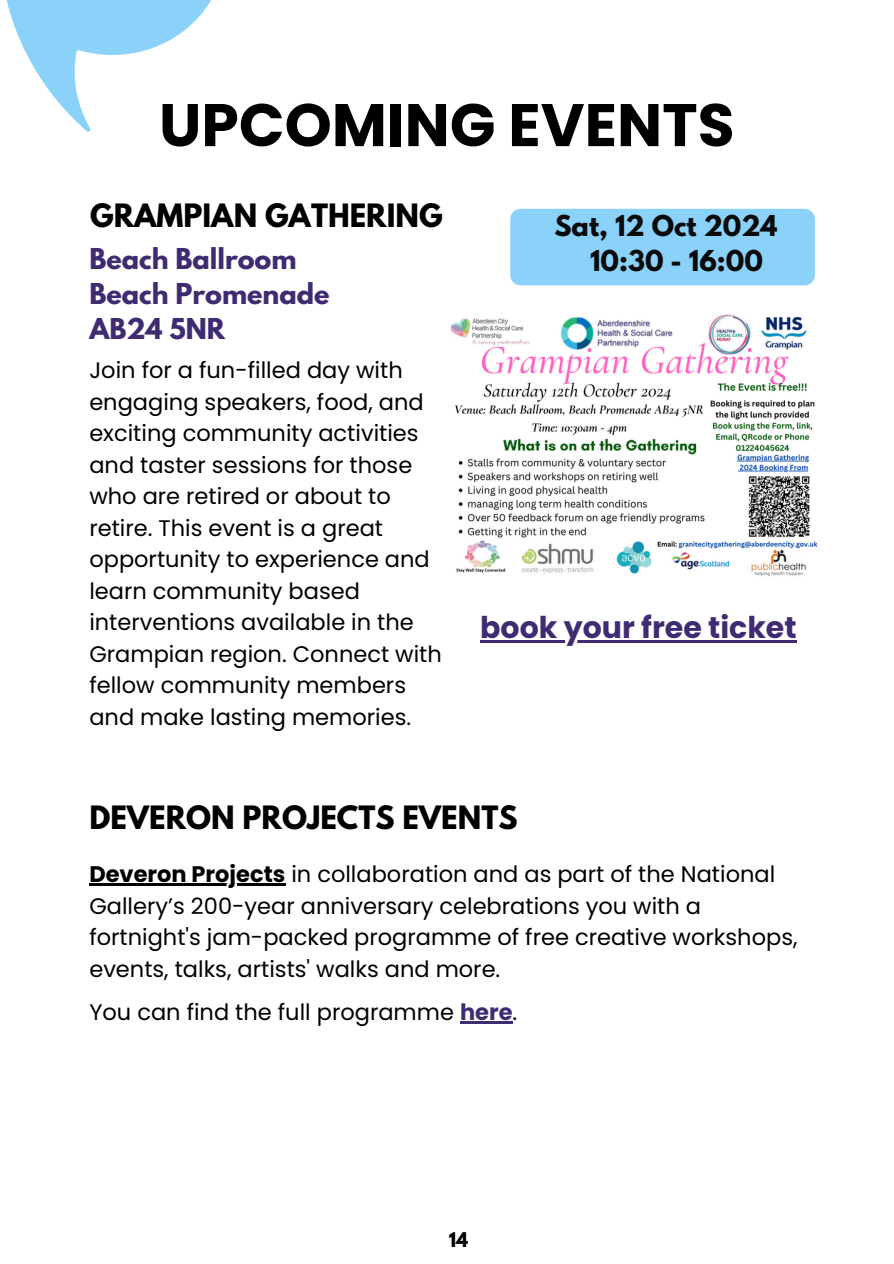
<style>
.page{position:relative;width:894px;height:1264px;background:#fff}
.page>*{position:absolute;margin:0;border:0;box-sizing:border-box;transform-origin:0 0}
.t1{font:700 60px "Poppins";color:#000}
.t2{font:700 30px "Poppins";color:#402b72}
.t3{font:700 28.5px "League Spartan";color:#000}
.t4{font:700 25.5px/34.8px "League Spartan";color:#402b72}
.t5{font:700 25.5px/34.8px "League Spartan";color:#0b0b0b}
.t6{font:22.5px/31.5px "Poppins";color:#000}
.t7{font:700 18px "League Spartan";color:#000}
.s1{font-weight:700}
.s2{font-weight:700;color:#402b72}
</style>
<div class="page">
<svg style="left:6px;top:0;width:205px;height:132px"></svg>
<img style="left:450px;top:314px;width:368px;height:262px">
<div style="left:510px;top:209px;width:304px;height:76px;background:#8bd2fa;border-radius:10px"></div>
<hr style="left:480px;top:640px;width:316px;height:2px;background:#402b72">
<hr style="left:89px;top:883px;width:196px;height:2px;background:#000">
<hr style="left:460px;top:1021px;width:52px;height:2px;background:#402b72">
<p class="t1" style="left:159px;top:83px;width:577px">UPCOMING EVENTS</p>
<h4 class="t3" style="left:90px;top:201px;width:354px">GRAMPIAN GATHERING</h4>
<p class="t4" style="left:89px;top:245px;width:242px">Beach Ballroom<br>Beach Promenade<br>AB24 5NR</p>
<h4 class="t6" style="left:89px;top:354px;width:354px">Join for a fun-filled day with engaging speakers, food, and exciting community activities and taster sessions for those who are retired or about to retire. This event is a great opportunity to experience and learn community based interventions available in the<br>Grampian region. Connect with fellow community members and make lasting memories.</h4>
<h2 class="t5" style="left:590px;top:212px;width:189px;text-indent:-36px">Sat, 12 Oct 2024<br>10:30 - 16:00</h2>
<p class="t2" style="left:480px;top:606px;width:318px">book your free ticket</p>
<p class="t3" style="left:89px;top:802px;width:429px">DEVERON PROJECTS EVENTS</p>
<h2 class="t6" style="left:89px;top:858px;width:709px"><span class="s1">Deveron Projects</span> in collaboration and as part of the National Gallery’s 200-year anniversary celebrations you with a fortnight's jam-packed programme of free creative workshops, events, talks, artists' walks and more.</h2>
<p class="t6" style="left:89px;top:996px;width:429px">You can find the full programme <span class="s2">here</span>.</p>
<h3 class="t7" style="left:448px;top:1230px;width:21px">14</h3>
</div>
